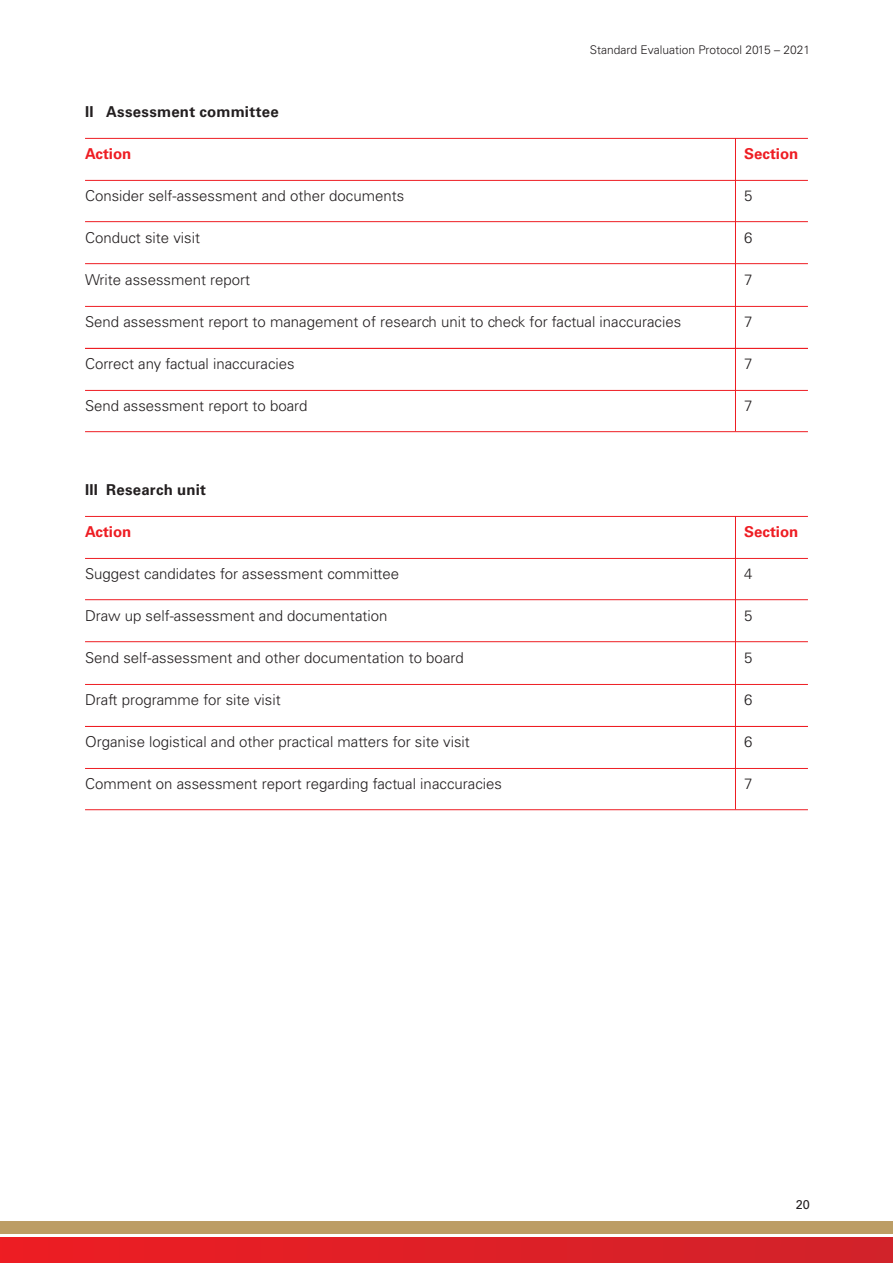
<style>
.page{position:relative;width:893px;height:1263px;background:#fff}
.page>*{position:absolute;margin:0;border:0;box-sizing:border-box;transform-origin:0 0}
.t1{font:300 15px "Univers";color:#231f20}
.t2{font:700 15px "Univers";letter-spacing:.015em;color:#231f20}
.t3{font:700 15px "Univers";color:#ee1d23}
.t4{font:12.75px "Univers";color:#231f20}
.t5{font:300 12px "Univers";color:#231f20}
</style>
<div class="page">
<div style="left:0;top:1237px;width:893px;height:26px;background:linear-gradient(to right,#ed1d23,#d1232a)"></div>
<div style="left:0;top:1221px;width:893px;height:13px;background:#bc9d65"></div>
<hr style="left:85px;top:180px;width:723px;height:1px;background:#ee1d23">
<hr style="left:85px;top:558px;width:723px;height:1px;background:#ee1d23">
<hr style="left:85px;top:221px;width:723px;height:1px;background:#ee1d23">
<hr style="left:85px;top:599px;width:723px;height:1px;background:#ee1d23">
<hr style="left:85px;top:263px;width:723px;height:1px;background:#ee1d23">
<hr style="left:85px;top:641px;width:723px;height:1px;background:#ee1d23">
<hr style="left:85px;top:306px;width:723px;height:1px;background:#ee1d23">
<hr style="left:85px;top:684px;width:723px;height:1px;background:#ee1d23">
<hr style="left:85px;top:348px;width:723px;height:1px;background:#ee1d23">
<hr style="left:85px;top:726px;width:723px;height:1px;background:#ee1d23">
<hr style="left:85px;top:390px;width:723px;height:1px;background:#ee1d23">
<hr style="left:85px;top:768px;width:723px;height:1px;background:#ee1d23">
<hr style="left:85px;top:431px;width:723px;height:1px;background:#ee1d23">
<hr style="left:85px;top:809px;width:723px;height:1px;background:#ee1d23">
<hr style="left:85px;top:138px;width:723px;height:1px;background:#ee1d23">
<hr style="left:85px;top:516px;width:723px;height:1px;background:#ee1d23">
<hr style="left:735px;top:138px;width:1px;height:293px;background:#ee1d23">
<hr style="left:735px;top:516px;width:1px;height:293px;background:#ee1d23">
<p class="t2" style="left:85px;top:103px;width:195px">II Assessment committee</p>
<p class="t5" style="left:590px;top:43px;width:222px">Standard Evaluation Protocol 2015 – 2021</p>
<p class="t3" style="left:85px;top:145px;width:48px">Action</p>
<p class="t1" style="left:85px;top:187px;width:321px">Consider self-assessment and other documents</p>
<p class="t1" style="left:85px;top:229px;width:117px">Conduct site visit</p>
<p class="t1" style="left:85px;top:271px;width:167px">Write assessment report</p>
<p class="t1" style="left:85px;top:313px;width:598px">Send assessment report to management of research unit to check for factual inaccuracies</p>
<p class="t1" style="left:85px;top:355px;width:211px">Correct any factual inaccuracies</p>
<p class="t1" style="left:85px;top:397px;width:224px">Send assessment report to board</p>
<p class="t2" style="left:85px;top:481px;width:123px">III Research unit</p>
<p class="t3" style="left:85px;top:523px;width:48px">Action</p>
<p class="t1" style="left:85px;top:565px;width:316px">Suggest candidates for assessment committee</p>
<p class="t1" style="left:85px;top:607px;width:304px">Draw up self-assessment and documentation</p>
<p class="t1" style="left:85px;top:649px;width:380px">Send self-assessment and other documentation to board</p>
<p class="t1" style="left:85px;top:691px;width:197px">Draft programme for site visit</p>
<p class="t1" style="left:85px;top:733px;width:386px">Organise logistical and other practical matters for site visit</p>
<p class="t1" style="left:85px;top:775px;width:418px">Comment on assessment report regarding factual inaccuracies</p>
<p class="t3" style="left:744px;top:145px;width:56px">Section</p>
<p class="t1" style="left:744px;top:187px;width:10px">5</p>
<p class="t1" style="left:744px;top:229px;width:10px">6</p>
<p class="t1" style="left:744px;top:271px;width:10px">7</p>
<p class="t1" style="left:744px;top:313px;width:10px">7</p>
<p class="t1" style="left:744px;top:355px;width:10px">7</p>
<p class="t1" style="left:744px;top:397px;width:10px">7</p>
<p class="t3" style="left:744px;top:523px;width:56px">Section</p>
<p class="t1" style="left:744px;top:565px;width:10px">4</p>
<p class="t1" style="left:744px;top:607px;width:10px">5</p>
<p class="t1" style="left:744px;top:649px;width:10px">5</p>
<p class="t1" style="left:744px;top:691px;width:10px">6</p>
<p class="t1" style="left:744px;top:733px;width:10px">6</p>
<p class="t1" style="left:744px;top:775px;width:10px">7</p>
<p class="t4" style="left:796px;top:1197px;width:16px">20</p>
</div>
